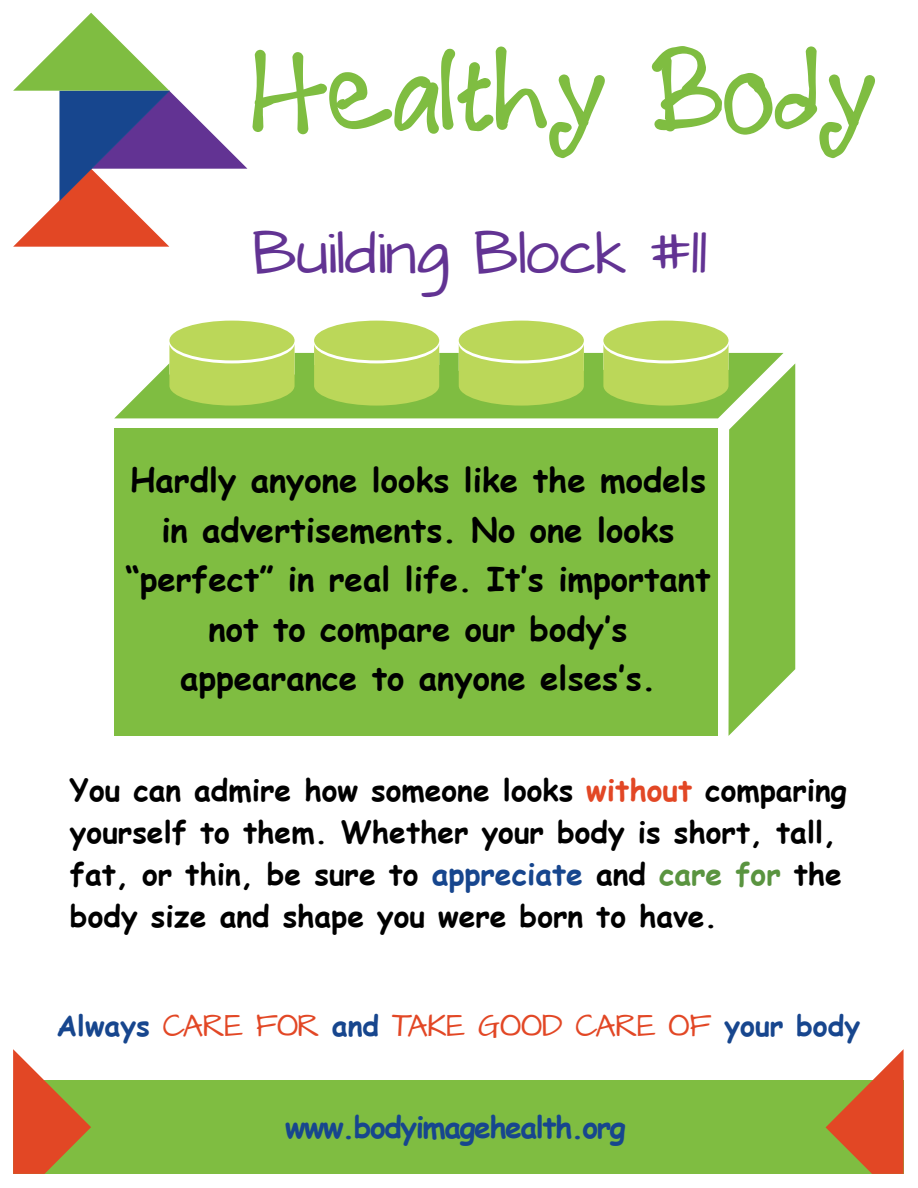
<style>
.page{position:relative;width:918px;height:1188px;background:#fff}
.page>*{position:absolute;margin:0;border:0;box-sizing:border-box;transform-origin:0 0}
.t1{font:49.95px "Architects Daughter";color:#623393}
.t2{font:700 33px/49.5px "Comic Sans MS";color:#000;text-align:center}
.t3{font:700 30px/42px "Comic Sans MS";color:#000}
.t4{font:700 30px "Comic Sans MS";letter-spacing:-.05em;color:#17468e}
.t5{font:25.5px "Architects Daughter";color:#e24725}
.s1{color:#e24725}
.s2{color:#17468e}
.s3{color:#5a9440}
.s4{font-family:"Comic Sans MS";font-weight:700;font-size:28.5px;color:#17468e}
</style>
<div class="page">
<div style="left:169px;top:321px;width:126px;height:39px;background:#bbd759;border-radius:50%"></div>
<div style="left:314px;top:321px;width:125px;height:39px;background:#bbd759;border-radius:50%"></div>
<div style="left:459px;top:321px;width:125px;height:39px;background:#bbd759;border-radius:50%"></div>
<div style="left:603px;top:321px;width:126px;height:39px;background:#bbd759;border-radius:50%"></div>
<svg style="left:114px;top:344px;width:681px;height:392px;background:#8dc34f"></svg>
<svg style="left:13px;top:13px;width:592px;height:234px"></svg>
<svg style="left:652px;top:46px;width:223px;height:112px"></svg>
<div style="left:13px;top:1081px;width:891px;height:93px;background:#7fbd41"></div>
<svg style="left:826px;top:1049px;width:78px;height:125px"></svg>
<svg style="left:13px;top:1049px;width:78px;height:125px"></svg>
<h1 class="t1" style="left:252px;top:217px;width:456px">Building Block #11</h1>
<p class="t2" style="left:125px;top:454px;width:587px">Hardly anyone looks like the models in advertisements. No one looks “perfect” in real life. It‛s important not to compare our body‛s appearance to anyone elses‛s.</p>
<p class="t3" style="left:70px;top:768px;width:778px">You can admire how someone looks <span class="s1">without</span> comparing yourself to them. Whether your body is short, tall, fat, or thin, be sure to <span class="s2">appreciate</span> and <span class="s3">care for</span> the body size and shape you were born to have.</p>
<p class="t5" style="left:56px;top:1008px;width:806px"><span class="s4">Always</span> CARE FOR <span class="s4">and</span> TAKE GOOD CARE OF <span class="s4">your body</span></p>
<p class="t4" style="left:285px;top:1105px;width:342px">www.bodyimagehealth.org</p>
</div>
